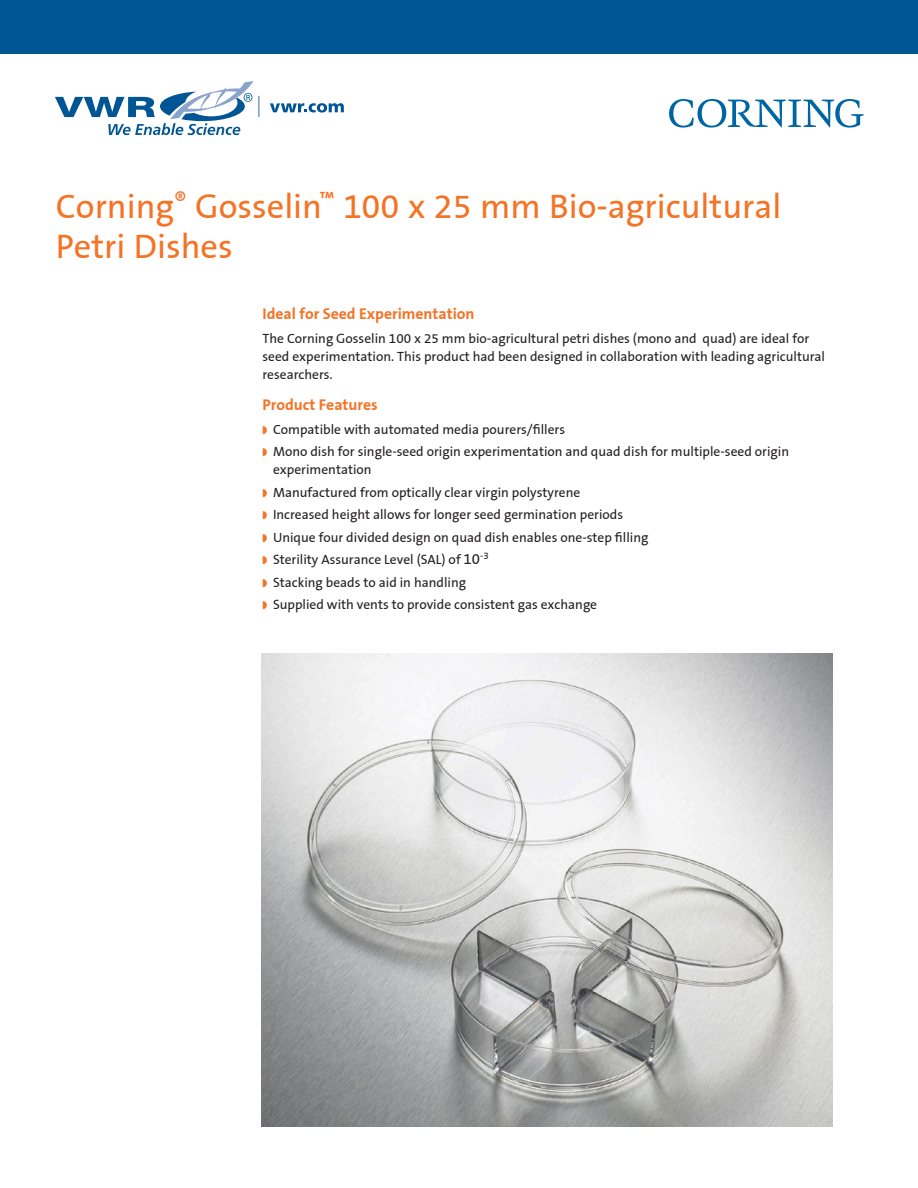
<style>
.page{position:relative;width:918px;height:1188px;background:#fff}
.page>*{position:absolute;margin:0;border:0;box-sizing:border-box;transform-origin:0 0}
.Product_Title{font:34.5px/40.5px "Corning Sans";color:#f47325}
.A_head{font:700 15.75px "Corning Sans";color:#f47325}
.Bullet{font:13.5px/18px "Corning Sans";color:#231f20}
.Body{font:13.5px/18px "Corning Sans";color:#231f20}
.s1{font-size:15px}
</style>
<div class="page">
<img style="left:261px;top:653px;width:572px;height:474px">
<svg style="left:669px;top:99px;width:195px;height:29px"></svg>
<svg style="left:270px;top:103px;width:74px;height:10px"></svg>
<hr style="left:258px;top:96px;width:2px;height:21px;background:#8aa4cb">
<svg style="left:55px;top:81px;width:199px;height:54px"></svg>
<div style="left:0;top:0;width:918px;height:54px;background:#005594"></div>
<p class="Product_Title" style="left:56px;top:186px;width:727px">Corning<sup>®</sup> Gosselin<sup>™</sup> 100 x 25 mm Bio-agricultural<br>Petri Dishes</p>
<p class="A_head" style="left:262px;top:305px;width:214px">Ideal for Seed Experimentation</p>
<p class="Body" style="left:262px;top:330px;width:564px">The Corning Gosselin 100 x 25 mm bio-agricultural petri dishes (mono and quad) are ideal for seed experimentation. This product had been designed in collaboration with leading agricultural researchers.</p>
<p class="A_head" style="left:262px;top:395px;width:117px">Product Features</p>
<p class="Bullet" style="left:273px;top:420px;width:294px">Compatible with automated media pourers/fillers</p>
<p class="Bullet" style="left:273px;top:443px;width:518px">Mono dish for single-seed origin experimentation and quad dish for multiple-seed origin experimentation</p>
<p class="Bullet" style="left:273px;top:483px;width:309px">Manufactured from optically clear virgin polystyrene</p>
<p class="Bullet" style="left:273px;top:506px;width:352px">Increased height allows for longer seed germination periods</p>
<p class="Bullet" style="left:273px;top:528px;width:377px">Unique four divided design on quad dish enables one-step filling</p>
<p class="Bullet" style="left:273px;top:551px;width:217px">Sterility Assurance Level (SAL) of <span class="s1">10</span><sup>-3</sup></p>
<p class="Bullet" style="left:273px;top:573px;width:195px">Stacking beads to aid in handling</p>
<p class="Bullet" style="left:273px;top:596px;width:326px">Supplied with vents to provide consistent gas exchange</p>
</div>
